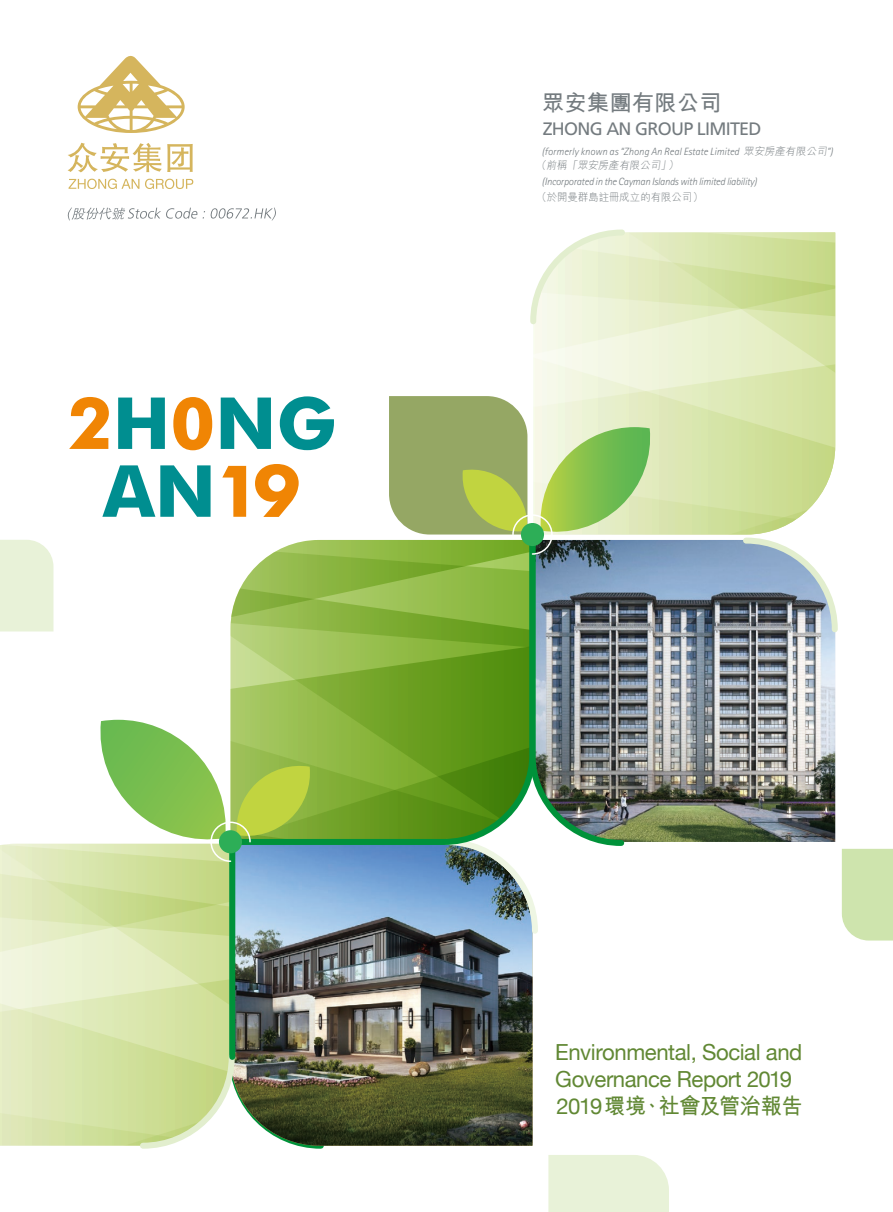
<style>
.page{position:relative;width:893px;height:1212px;background:#fff}
.page>*{position:absolute;margin:0;border:0;box-sizing:border-box;transform-origin:0 0}
.t1{font:700 68.25px "Futura";color:#f08504}
.t2{font:700 22.5px "M Hei HK";color:#747b7f}
.t3{font:22.2px/26.5px "Helvetica Neue";letter-spacing:-.02em;color:#618834}
.t4{font:700 22.2px "M Hei HK";letter-spacing:-.015em;color:#618834;scale:.95 1}
.t5{font:18px "Frutiger LT Std";letter-spacing:-.04em;color:#747b7f}
.t6{font:300 10.65px "M Hei HK";color:#747b7f}
.t7{font:italic 300 10.5px "Rotis Sans Serif Std";letter-spacing:-.02em;color:#747b7f}
.t8{font:italic 300 10.5px "Rotis Sans Serif Std";color:#747b7f}
.t9{font:300 10.5px "M Hei HK";color:#747b7f}
.s1{font-family:"M Hei HK";font-style:normal;font-size:10.35px}
.s2{font-family:"Helvetica Neue";font-weight:400}
</style>
<div class="page">
<svg style="left:533px;top:366px;width:302px;height:30px;background:#e7efca"></svg>
<svg style="left:68px;top:208px;width:208px;height:12px"></svg>
<svg style="left:78px;top:55px;width:107px;height:78px"></svg>
<svg style="left:68px;top:143px;width:125px;height:29px"></svg>
<svg style="left:69px;top:179px;width:70px;height:10px"></svg>
<svg style="left:145px;top:179px;width:48px;height:10px"></svg>
<svg style="left:530px;top:229px;width:305px;height:137px;background:#e3ecc3"></svg>
<img style="left:0;top:396px;width:893px;height:816px">
<h1 class="t1" style="left:254px;top:442px;width:48px">9</h1>
<h2 class="t2" style="left:542px;top:86px;width:181px">眾安集團有限公司</h2>
<p class="t8" style="left:542px;top:145px;width:293px">(formerly known as “Zhong An Real Estate Limited <span class="s1">眾安房產有限公司</span>”)</p>
<p class="t9" style="left:536px;top:160px;width:146px">（前稱「眾安房產有限公司」）</p>
<p class="t7" style="left:542px;top:176px;width:217px">(Incorporated in the Cayman Islands with limited liability)</p>
<p class="t6" style="left:536px;top:191px;width:168px">（於開曼群島註冊成立的有限公司）</p>
<h3 class="t5" style="left:543px;top:118px;width:220px">ZHONG AN GROUP LIMITED</h3>
<h3 class="t3" style="left:555px;top:1040px;width:249px">Environmental, Social and<br>Governance Report 2019</h3>
<h3 class="t4" style="left:556px;top:1089px;width:261px"><span class="s2">2019</span>環境、社會及管治報告</h3>
</div>
